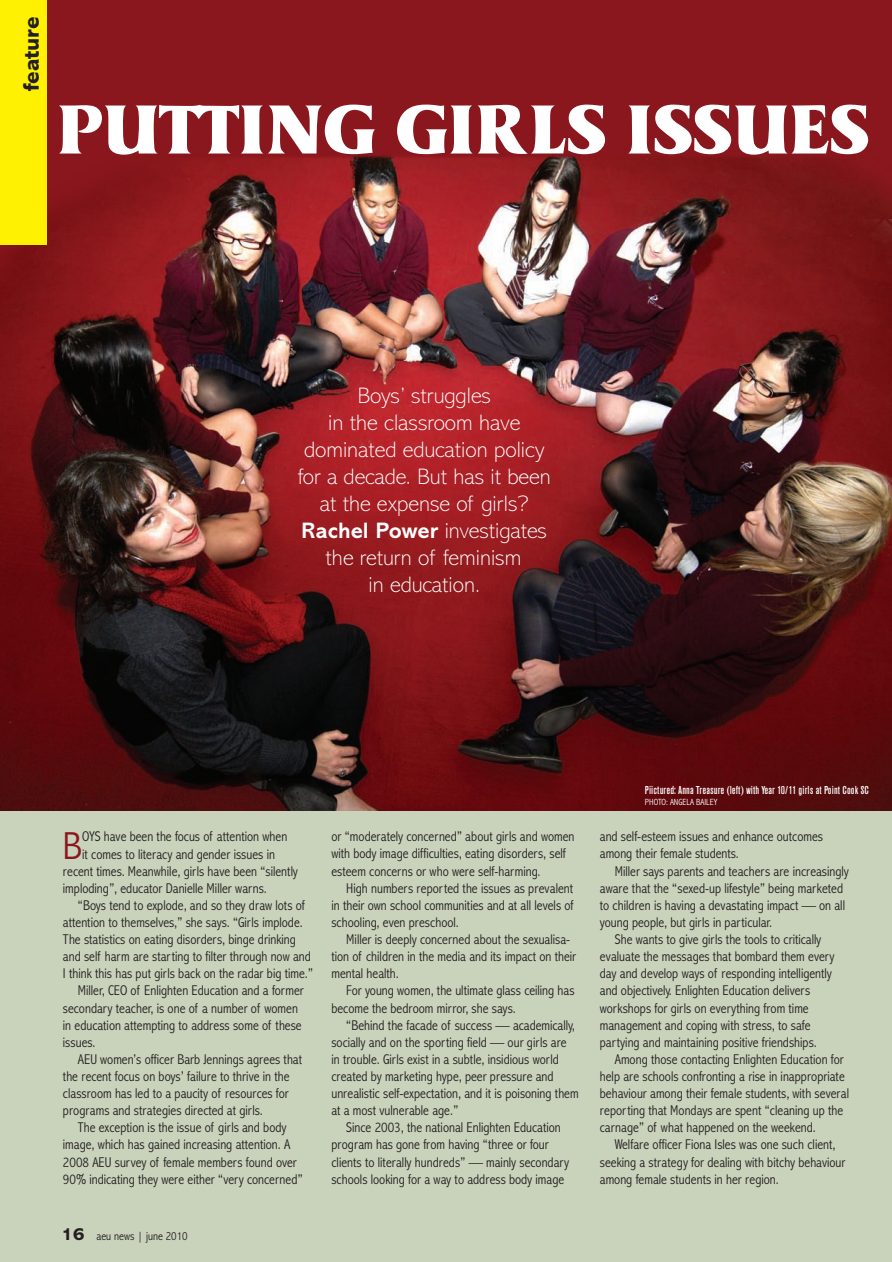
<style>
.page{position:relative;width:892px;height:1262px;background:#fff}
.page>*{position:absolute;margin:0;border:0;box-sizing:border-box;transform-origin:0 0}
.t1{font:900 72px "Baker Signet";color:#fff}
.t2{font:300 condensed 39.3px "Abadi";color:#8a171d}
.t3{font:200 22.5px/27px "Abadi";color:#fff;text-align:center}
.t4{font:800 22.5px "Abadi";color:#231f20}
.t5{font:300 condensed 14.25px/17.1px "Abadi";color:#231f20}
.t6{font:12px "A Grotesk Serre Cnd";color:#fff}
.t7{font:300 condensed 12px "Abadi";color:#231f20}
.t8{font:300 condensed 9px "Abadi";color:#fff}
.s1{font-weight:700}
.s2{font-weight:800;font-stretch:normal;font-size:18px}
</style>
<div class="page">
<div style="left:0;top:0;width:891px;height:1261px;background:#c9d2bb"></div>
<div style="left:0;top:0;width:891px;height:219px;background:#8a171d"></div>
<img style="left:0;top:155px;width:891px;height:655px">
<div style="left:0;top:0;width:47px;height:244px;background:#fff101"></div>
<h3 class="t4" style="left:19px;top:91px;width:76px;rotate:-90deg">feature</h3>
<h1 class="t1" style="left:57px;top:86px;width:814px">PUTTING GIRLS ISSUES</h1>
<h3 class="t3" style="left:297px;top:382px;width:254px">Boys’ struggles<br>in the classroom have dominated education policy for a decade. But has it been at the expense of girls?<br><span class="s1">Rachel Power</span> investigates the return of feminism<br>in education.</h3>
<h2 class="t2" style="left:63px;top:824px;width:21px">B</h2>
<p class="t5" style="left:82px;top:828px;width:206px">OYS have been the focus of attention when</p>
<p class="t5" style="left:82px;top:845px;width:194px">it comes to literacy and gender issues in</p>
<p class="t5" style="left:63px;top:862px;width:236px">recent times. Meanwhile, girls have been “silently</p>
<p class="t5" style="left:63px;top:879px;width:205px">imploding”, educator Danielle Miller warns.</p>
<p class="t5" style="left:78px;top:896px;width:228px">“Boys tend to explode, and so they draw lots of</p>
<p class="t5" style="left:63px;top:913px;width:241px">attention to themselves,” she says. “Girls implode.</p>
<p class="t5" style="left:63px;top:930px;width:234px">The statistics on eating disorders, binge drinking</p>
<p class="t5" style="left:63px;top:948px;width:249px">and self harm are starting to filter through now and</p>
<p class="t5" style="left:63px;top:965px;width:251px">I think this has put girls back on the radar big time.”</p>
<p class="t5" style="left:78px;top:982px;width:227px">Miller, CEO of Enlighten Education and a former</p>
<p class="t5" style="left:63px;top:999px;width:236px">secondary teacher, is one of a number of women</p>
<p class="t5" style="left:63px;top:1016px;width:240px">in education attempting to address some of these</p>
<p class="t5" style="left:63px;top:1033px;width:34px">issues.</p>
<p class="t5" style="left:78px;top:1050px;width:226px">AEU women’s officer Barb Jennings agrees that</p>
<p class="t5" style="left:63px;top:1067px;width:228px">the recent focus on boys’ failure to thrive in the</p>
<p class="t5" style="left:63px;top:1084px;width:227px">classroom has led to a paucity of resources for</p>
<p class="t5" style="left:63px;top:1101px;width:201px">programs and strategies directed at girls.</p>
<p class="t5" style="left:78px;top:1119px;width:210px">The exception is the issue of girls and body</p>
<p class="t5" style="left:63px;top:1136px;width:229px">image, which has gained increasing attention. A</p>
<p class="t5" style="left:63px;top:1153px;width:235px">2008 AEU survey of female members found over</p>
<p class="t5" style="left:63px;top:1170px;width:241px">90% indicating they were either “very concerned”</p>
<p class="t7" style="left:61px;top:1229px;width:128px"><span class="s2">16</span> aeu news | june 2010</p>
<p class="t5" style="left:331px;top:828px;width:244px">or “moderately concerned” about girls and women with body image difficulties, eating disorders, self esteem concerns or who were self-harming.</p>
<p class="t5" style="left:331px;top:879px;width:243px;text-align:justify;text-indent:15px">High numbers reported the issues as prevalent in their own school communities and at all levels of schooling, even preschool.</p>
<p class="t5" style="left:331px;top:930px;width:246px;text-indent:15px">Miller is deeply concerned about the sexualisa&shy;tion of children in the media and its impact on their mental health.</p>
<p class="t5" style="left:331px;top:982px;width:244px;text-indent:15px">For young women, the ultimate glass ceiling has become the bedroom mirror, she says.</p>
<p class="t5" style="left:331px;top:1016px;width:249px;text-indent:15px">“Behind the facade of success — academically, socially and on the sporting field — our girls are<br>in trouble. Girls exist in a subtle, insidious world created by marketing hype, peer pressure and unrealistic self-expectation, and it is poisoning them at a most vulnerable age.”</p>
<p class="t5" style="left:331px;top:1119px;width:239px;text-indent:15px">Since 2003, the national Enlighten Education program has gone from having “three or four clients to literally hundreds” — mainly secondary schools looking for a way to address body image</p>
<p class="t6" style="left:644px;top:782px;width:225px">Piictured: Anna Treasure (left) with Year 10/11 girls at Point Cook SC</p>
<p class="t8" style="left:644px;top:796px;width:74px">PHOTO: ANGELA BAILEY</p>
<p class="t5" style="left:599px;top:828px;width:224px">and self-esteem issues and enhance outcomes among their female students.</p>
<p class="t5" style="left:614px;top:862px;width:235px">Miller says parents and teachers are increasingly</p>
<p class="t5" style="left:599px;top:879px;width:245px">aware that the “sexed-up lifestyle” being marketed</p>
<p class="t5" style="left:599px;top:896px;width:246px">to children is having a devastating impact — on all</p>
<p class="t5" style="left:599px;top:913px;width:174px">young people, but girls in particular.</p>
<p class="t5" style="left:614px;top:930px;width:208px">She wants to give girls the tools to critically</p>
<p class="t5" style="left:599px;top:948px;width:236px">evaluate the messages that bombard them every</p>
<p class="t5" style="left:599px;top:965px;width:233px">day and develop ways of responding intelligently</p>
<p class="t5" style="left:599px;top:982px;width:212px">and objectively. Enlighten Education delivers</p>
<p class="t5" style="left:599px;top:999px;width:210px">workshops for girls on everything from time</p>
<p class="t5" style="left:599px;top:1016px;width:212px">management and coping with stress, to safe</p>
<p class="t5" style="left:599px;top:1033px;width:218px">partying and maintaining positive friendships.</p>
<p class="t5" style="left:614px;top:1050px;width:230px">Among those contacting Enlighten Education for</p>
<p class="t5" style="left:599px;top:1067px;width:246px">help are schools confronting a rise in inappropriate</p>
<p class="t5" style="left:599px;top:1084px;width:251px">behaviour among their female students, with several</p>
<p class="t5" style="left:599px;top:1101px;width:245px">reporting that Mondays are spent “cleaning up the</p>
<p class="t5" style="left:599px;top:1119px;width:217px">carnage” of what happened on the weekend.</p>
<p class="t5" style="left:614px;top:1136px;width:222px">Welfare officer Fiona Isles was one such client,</p>
<p class="t5" style="left:599px;top:1153px;width:247px">seeking a strategy for dealing with bitchy behaviour</p>
<p class="t5" style="left:599px;top:1170px;width:180px">among female students in her region.</p>
</div>
